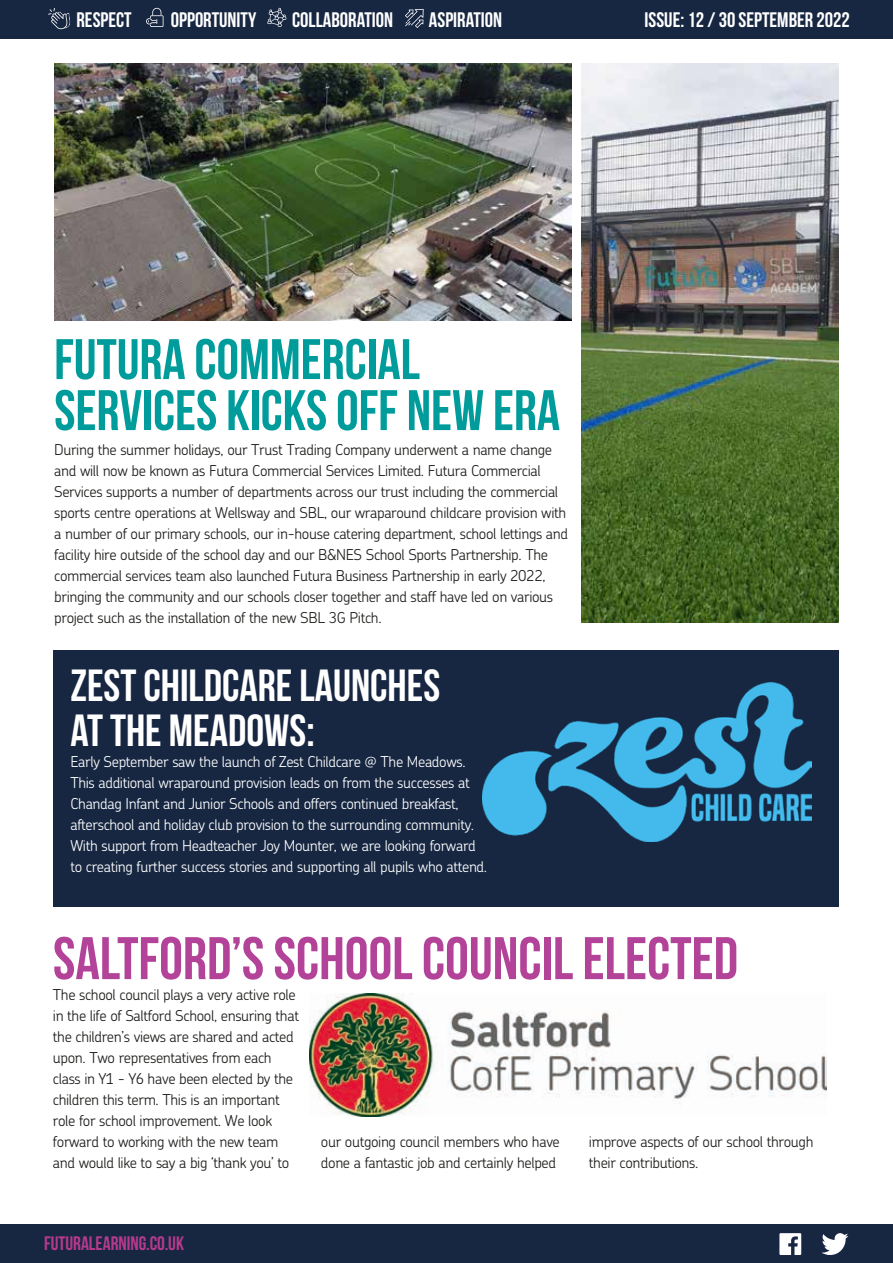
<style>
.page{position:relative;width:893px;height:1263px;background:#fff}
.page>*{position:absolute;margin:0;border:0;box-sizing:border-box;transform-origin:0 0}
.t1{font:60px "Bebas Neue";color:#b24399}
.t2{font:57px/51px "Bebas Neue";color:#009c9b}
.t3{font:45px/45px "Bebas Neue";color:#fff}
.t4{font:21px "Bebas Neue";color:#fff}
.t5{font:19.5px "Bebas Neue";color:#b63a8d}
.t6{font:300 15px/21px "Chevin";letter-spacing:-.025em;color:#1d1d1b}
.t7{font:300 15px/21px "Chevin";letter-spacing:-.025em;color:#fff}
</style>
<div class="page">
<div style="left:0;top:1224px;width:893px;height:39px;background:#172742"></div>
<div style="left:0;top:0;width:893px;height:39px;background:#172742"></div>
<svg style="left:48px;top:7px;width:22px;height:22px"></svg>
<svg style="left:267px;top:8px;width:19px;height:19px"></svg>
<svg style="left:146px;top:8px;width:17px;height:19px"></svg>
<svg style="left:405px;top:9px;width:19px;height:19px"></svg>
<svg style="left:779px;top:1233px;width:22px;height:22px"></svg>
<svg style="left:821px;top:1233px;width:27px;height:22px"></svg>
<div style="left:53px;top:651px;width:786px;height:256px;background:#172742"></div>
<img style="left:483px;top:682px;width:328px;height:159px">
<img style="left:54px;top:64px;width:518px;height:256px">
<img style="left:582px;top:64px;width:257px;height:558px">
<img style="left:310px;top:994px;width:517px;height:122px">
<h3 class="t4" style="left:77px;top:8px;width:57px">RESPECT</h3>
<h3 class="t4" style="left:171px;top:8px;width:87px">OPPORTUNITY</h3>
<h3 class="t4" style="left:292px;top:8px;width:102px">COLLABORATION</h3>
<h3 class="t4" style="left:429px;top:8px;width:75px">ASPIRATION</h3>
<h3 class="t4" style="left:645px;top:8px;width:207px">ISSUE: 12 / 30 SEPTEMBER 2022</h3>
<h2 class="t2" style="left:54px;top:333px;width:507px">FUTURA COMMERCIAL<br>SERVICES KICKS OFF NEW ERA</h2>
<p class="t6" style="left:54px;top:439px;width:515px">During the summer holidays, our Trust Trading Company underwent a name change and will now be known as Futura Commercial Services Limited. Futura Commercial Services supports a number of departments across our trust including the commercial sports centre operations at Wellsway and SBL, our wraparound childcare provision with a number of our primary schools, our in-house catering department, school lettings and facility hire outside of the school day and our B&amp;NES School Sports Partnership. The commercial services team also launched Futura Business Partnership in early 2022, bringing the community and our schools closer together and staff have led on various project such as the installation of the new SBL 3G Pitch.</p>
<h3 class="t3" style="left:70px;top:663px;width:371px">ZEST CHILDCARE LAUNCHES<br>AT THE MEADOWS:</h3>
<p class="t7" style="left:70px;top:751px;width:418px">Early September saw the launch of Zest Childcare @ The Meadows.<br>This additional wraparound provision leads on from the successes at Chandag Infant and Junior Schools and offers continued breakfast, afterschool and holiday club provision to the surrounding community.<br>With support from Headteacher Joy Mounter, we are looking forward to creating further success stories and supporting all pupils who attend.</p>
<h1 class="t1" style="left:53px;top:925px;width:687px">SALTFORD’S SCHOOL COUNCIL ELECTED</h1>
<p class="t6" style="left:53px;top:984px;width:248px">The school council plays a very active role in the life of Saltford School, ensuring that the children’s views are shared and acted upon. Two representatives from each class in Y1 - Y6 have been elected by the children this term. This is an important role for school improvement. We look forward to working with the new team and would like to say a big ‘thank you’ to</p>
<p class="t6" style="left:321px;top:1131px;width:240px">our outgoing council members who have done a fantastic job and certainly helped</p>
<p class="t6" style="left:589px;top:1131px;width:226px">improve aspects of our school through their contributions.</p>
<h3 class="t5" style="left:44px;top:1232px;width:142px">FUTURALEARNING.CO.UK</h3>
</div>
